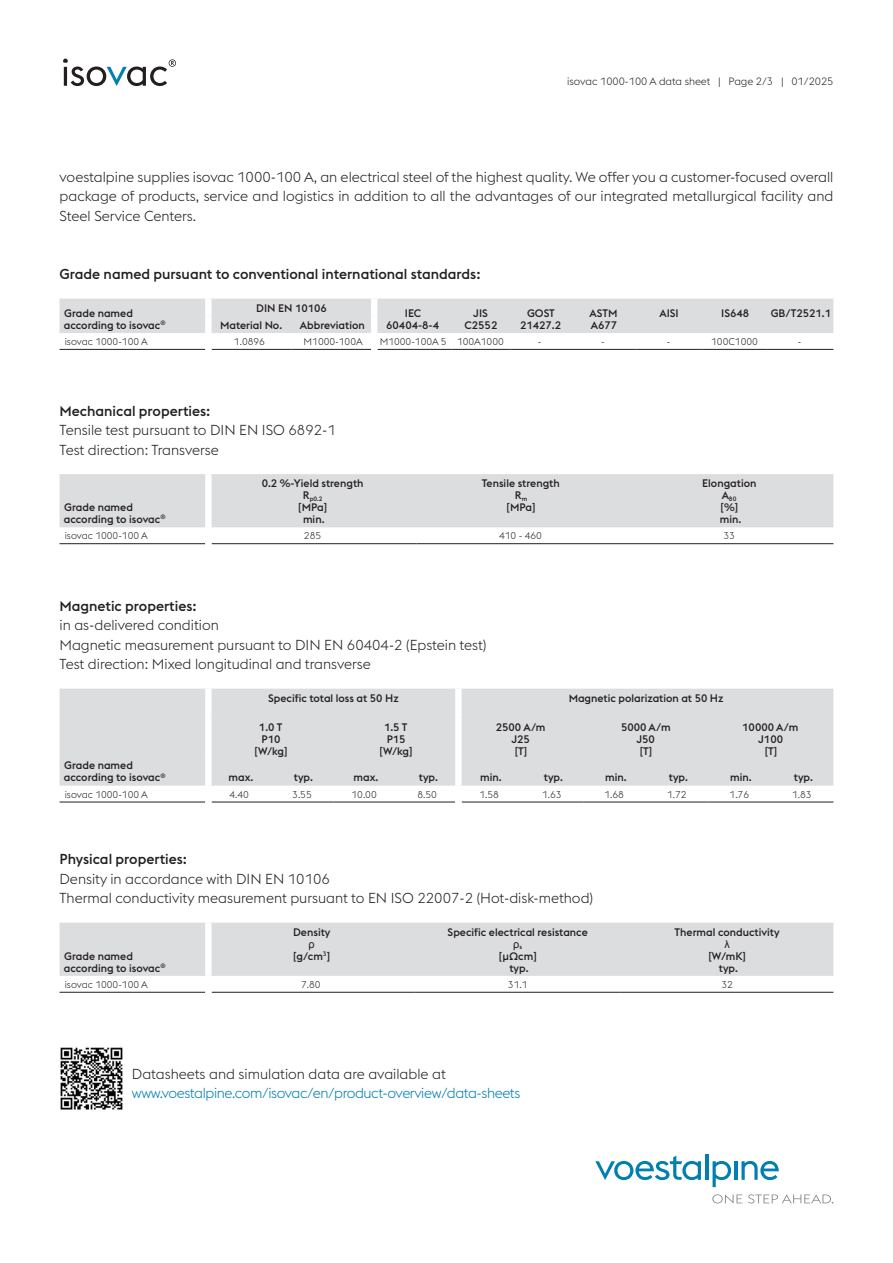
<style>
.page{position:relative;width:893px;height:1263px;background:#fff}
.page>*{position:absolute;margin:0;border:0;box-sizing:border-box;transform-origin:0 0}
.t1{font:300 14.25px/19.5px "voestalpine";color:#231f20}
.t2{font:500 14.25px "voestalpine";color:#231f20}
.t3{font:300 14.25px "voestalpine";letter-spacing:-.025em;color:#007fb1}
.t4{font:500 10.8px/12px "voestalpine";color:#231f20;text-align:center}
.t5{font:10.8px "Arial";color:#231f20}
.t6{font:300 10.5px "voestalpine";color:#231f20}
.t7{font:300 9.75px "voestalpine";color:#231f20}
.t8{font:500 6.3px "voestalpine";color:#231f20}
</style>
<div class="page">
<svg style="left:595px;top:1156px;width:106px;height:24px"></svg>
<hr style="left:705px;top:1154px;width:3px;height:26px;background:#007fb1">
<svg style="left:713px;top:1161px;width:18px;height:26px"></svg>
<hr style="left:734px;top:1161px;width:3px;height:19px;background:#007fb1">
<svg style="left:741px;top:1161px;width:38px;height:19px"></svg>
<svg style="left:712px;top:1194px;width:30px;height:9px"></svg>
<svg style="left:748px;top:1194px;width:85px;height:9px"></svg>
<svg style="left:63px;top:59px;width:113px;height:27px"></svg>
<div style="left:60px;top:299px;width:773px;height:34px;background:#dcdddf"></div>
<hr style="left:60px;top:349px;width:145px;height:1px;background:#231f20">
<hr style="left:212px;top:349px;width:79px;height:1px;background:#231f20">
<hr style="left:291px;top:349px;width:80px;height:1px;background:#231f20">
<hr style="left:377px;top:349px;width:75px;height:1px;background:#231f20">
<hr style="left:452px;top:349px;width:58px;height:1px;background:#231f20">
<hr style="left:510px;top:349px;width:61px;height:1px;background:#231f20">
<hr style="left:571px;top:349px;width:66px;height:1px;background:#231f20">
<hr style="left:637px;top:349px;width:65px;height:1px;background:#231f20">
<hr style="left:702px;top:349px;width:66px;height:1px;background:#231f20">
<hr style="left:768px;top:349px;width:65px;height:1px;background:#231f20">
<div style="left:205px;top:299px;width:7px;height:17px;background:#fff"></div>
<div style="left:205px;top:316px;width:7px;height:17px;background:#fff"></div>
<div style="left:371px;top:299px;width:6px;height:17px;background:#fff"></div>
<div style="left:371px;top:316px;width:6px;height:17px;background:#fff"></div>
<img style="left:60px;top:1047px;width:63px;height:63px">
<div style="left:60px;top:689px;width:773px;height:97px;background:#dcdddf"></div>
<hr style="left:60px;top:802px;width:145px;height:1px;background:#231f20">
<hr style="left:212px;top:802px;width:59px;height:1px;background:#231f20">
<hr style="left:271px;top:802px;width:62px;height:1px;background:#231f20">
<hr style="left:333px;top:802px;width:63px;height:1px;background:#231f20">
<hr style="left:396px;top:802px;width:59px;height:1px;background:#231f20">
<hr style="left:462px;top:802px;width:59px;height:1px;background:#231f20">
<hr style="left:521px;top:802px;width:62px;height:1px;background:#231f20">
<hr style="left:583px;top:802px;width:63px;height:1px;background:#231f20">
<hr style="left:646px;top:802px;width:62px;height:1px;background:#231f20">
<hr style="left:708px;top:802px;width:63px;height:1px;background:#231f20">
<hr style="left:771px;top:802px;width:62px;height:1px;background:#231f20">
<div style="left:205px;top:689px;width:7px;height:29px;background:#fff"></div>
<div style="left:205px;top:718px;width:7px;height:41px;background:#fff"></div>
<div style="left:205px;top:759px;width:7px;height:27px;background:#fff"></div>
<div style="left:455px;top:689px;width:7px;height:29px;background:#fff"></div>
<div style="left:455px;top:718px;width:7px;height:41px;background:#fff"></div>
<div style="left:455px;top:759px;width:7px;height:27px;background:#fff"></div>
<div style="left:60px;top:474px;width:773px;height:53px;background:#dcdddf"></div>
<hr style="left:60px;top:543px;width:145px;height:1px;background:#231f20">
<hr style="left:212px;top:543px;width:205px;height:1px;background:#231f20">
<hr style="left:417px;top:543px;width:208px;height:1px;background:#231f20">
<hr style="left:625px;top:543px;width:208px;height:1px;background:#231f20">
<div style="left:205px;top:474px;width:7px;height:53px;background:#fff"></div>
<div style="left:60px;top:923px;width:773px;height:53px;background:#dcdddf"></div>
<hr style="left:60px;top:992px;width:145px;height:1px;background:#231f20">
<hr style="left:212px;top:992px;width:203px;height:1px;background:#231f20">
<hr style="left:415px;top:992px;width:206px;height:1px;background:#231f20">
<hr style="left:621px;top:992px;width:212px;height:1px;background:#231f20">
<div style="left:205px;top:923px;width:7px;height:53px;background:#fff"></div>
<p class="t6" style="left:567px;top:75px;width:268px">isovac 1000-100 A data sheet | Page 2/3 | 01/2025</p>
<p class="t1" style="left:60px;top:167px;width:775px;text-align:justify">voestalpine supplies isovac 1000-100 A, an electrical steel of the highest quality. We offer you a customer-focused overall package of products, service and logistics in addition to all the advantages of our integrated metallurgical facility and Steel Service Centers.</p>
<p class="t2" style="left:60px;top:265px;width:423px">Grade named pursuant to conventional international standards:</p>
<p class="t4" style="left:64px;top:307px;width:103px;text-align:left">Grade named according to isovac<sup>®</sup></p>
<p class="t4" style="left:256px;top:302px;width:72px">DIN EN 10106</p>
<p class="t4" style="left:220px;top:319px;width:64px">Material No.</p>
<p class="t4" style="left:300px;top:319px;width:66px">Abbreviation</p>
<p class="t4" style="left:386px;top:307px;width:54px">IEC<br>60404-8-4</p>
<p class="t4" style="left:465px;top:307px;width:34px">JIS<br>C2552</p>
<p class="t4" style="left:520px;top:307px;width:43px">GOST<br>21427.2</p>
<p class="t4" style="left:590px;top:307px;width:29px;text-align:left">ASTM<br>A677</p>
<p class="t4" style="left:659px;top:307px;width:21px">AISI</p>
<p class="t4" style="left:721px;top:307px;width:29px">IS648</p>
<p class="t4" style="left:771px;top:307px;width:62px">GB/T2521.1</p>
<p class="t7" style="left:65px;top:336px;width:85px">isovac 1000-100 A</p>
<p class="t7" style="left:234px;top:336px;width:33px">1.0896</p>
<p class="t7" style="left:304px;top:336px;width:61px">M1000-100A</p>
<p class="t7" style="left:380px;top:336px;width:126px">M1000-100A 5 100A1000</p>
<p class="t7" style="left:538px;top:336px;width:5px">-</p>
<p class="t7" style="left:601px;top:336px;width:5px">-</p>
<p class="t7" style="left:667px;top:336px;width:5px">-</p>
<p class="t7" style="left:711px;top:336px;width:48px">100C1000</p>
<p class="t7" style="left:798px;top:336px;width:5px">-</p>
<p class="t2" style="left:60px;top:402px;width:152px">Mechanical properties:</p>
<p class="t1" style="left:60px;top:420px;width:278px">Tensile test pursuant to DIN EN ISO 6892-1<br>Test direction: Transverse</p>
<p class="t4" style="left:64px;top:501px;width:103px;text-align:left">Grade named according to isovac<sup>®</sup></p>
<p class="t4" style="left:262px;top:477px;width:103px">0.2 %-Yield strength</p>
<p class="t8" style="left:303px;top:495px;width:21px"><sup>R</sup>p0.2</p>
<p class="t4" style="left:298px;top:501px;width:30px">[MPa] min.</p>
<p class="t4" style="left:482px;top:477px;width:80px">Tensile strength<br>R<sub>m<br></sub>[MPa]</p>
<p class="t4" style="left:702px;top:477px;width:56px">Elongation</p>
<p class="t8" style="left:722px;top:495px;width:16px"><sup>A</sup>80</p>
<p class="t4" style="left:720px;top:501px;width:23px;text-align:left">[%] min.</p>
<p class="t7" style="left:65px;top:530px;width:85px">isovac 1000-100 A</p>
<p class="t7" style="left:304px;top:530px;width:19px">285</p>
<p class="t7" style="left:499px;top:530px;width:44px">410 - 460</p>
<p class="t7" style="left:723px;top:530px;width:13px">33</p>
<p class="t2" style="left:60px;top:597px;width:139px">Magnetic properties:</p>
<p class="t1" style="left:60px;top:615px;width:428px">in as-delivered condition<br>Magnetic measurement pursuant to DIN EN 60404-2 (Epstein test)<br>Test direction: Mixed longitudinal and transverse</p>
<p class="t4" style="left:268px;top:692px;width:132px">Specific total loss at 50 Hz</p>
<p class="t4" style="left:569px;top:692px;width:156px">Magnetic polarization at 50 Hz</p>
<p class="t4" style="left:64px;top:759px;width:103px;text-align:left">Grade named according to isovac<sup>®</sup></p>
<p class="t4" style="left:255px;top:721px;width:34px">1.0 T<br>P10 [W/kg]</p>
<p class="t4" style="left:380px;top:721px;width:34px">1.5 T<br>P15 [W/kg]</p>
<p class="t4" style="left:496px;top:721px;width:51px">2500 A/m<br>J25<br>[T]</p>
<p class="t4" style="left:621px;top:721px;width:51px">5000 A/m<br>J50<br>[T]</p>
<p class="t4" style="left:742px;top:721px;width:58px">10000 A/m<br>J100<br>[T]</p>
<p class="t4" style="left:229px;top:771px;width:26px">max.</p>
<p class="t4" style="left:294px;top:771px;width:21px">typ.</p>
<p class="t4" style="left:354px;top:771px;width:26px">max.</p>
<p class="t4" style="left:419px;top:771px;width:21px">typ.</p>
<p class="t4" style="left:480px;top:771px;width:23px">min.</p>
<p class="t4" style="left:544px;top:771px;width:21px">typ.</p>
<p class="t4" style="left:605px;top:771px;width:23px">min.</p>
<p class="t4" style="left:669px;top:771px;width:21px">typ.</p>
<p class="t4" style="left:730px;top:771px;width:23px">min.</p>
<p class="t4" style="left:794px;top:771px;width:21px">typ.</p>
<p class="t7" style="left:65px;top:789px;width:85px">isovac 1000-100 A</p>
<p class="t7" style="left:229px;top:789px;width:21px">4.40</p>
<p class="t7" style="left:292px;top:789px;width:21px">3.55</p>
<p class="t7" style="left:351px;top:789px;width:27px">10.00</p>
<p class="t7" style="left:417px;top:789px;width:21px">8.50</p>
<p class="t7" style="left:479px;top:789px;width:21px">1.58</p>
<p class="t7" style="left:542px;top:789px;width:21px">1.63</p>
<p class="t7" style="left:604px;top:789px;width:21px">1.68</p>
<p class="t7" style="left:667px;top:789px;width:21px">1.72</p>
<p class="t7" style="left:730px;top:789px;width:21px">1.76</p>
<p class="t7" style="left:792px;top:789px;width:21px">1.83</p>
<p class="t2" style="left:60px;top:850px;width:129px">Physical properties:</p>
<p class="t1" style="left:60px;top:869px;width:535px">Density in accordance with DIN EN 10106<br>Thermal conductivity measurement pursuant to EN ISO 22007-2 (Hot-disk-method)</p>
<p class="t4" style="left:64px;top:950px;width:103px;text-align:left">Grade named according to isovac<sup>®</sup></p>
<p class="t4" style="left:293px;top:926px;width:39px">Density</p>
<p class="t5" style="left:309px;top:937px;width:8px">ρ</p>
<p class="t4" style="left:293px;top:950px;width:38px">[g/cm<sup>3</sup>]</p>
<p class="t4" style="left:448px;top:926px;width:142px">Specific electrical resistance</p>
<p class="t5" style="left:513px;top:937px;width:10px">ρ<sub>s</sub></p>
<p class="t4" style="left:499px;top:950px;width:39px">[μΩcm] typ.</p>
<p class="t4" style="left:675px;top:926px;width:107px">Thermal conductivity</p>
<p class="t5" style="left:725px;top:937px;width:7px">λ</p>
<p class="t4" style="left:709px;top:950px;width:39px">[W/mK] typ.</p>
<p class="t7" style="left:65px;top:979px;width:85px">isovac 1000-100 A</p>
<p class="t7" style="left:301px;top:979px;width:21px">7.80</p>
<p class="t7" style="left:508px;top:979px;width:21px">31.1</p>
<p class="t7" style="left:721px;top:979px;width:13px">32</p>
<p class="t1" style="left:132px;top:1064px;width:315px">Datasheets and simulation data are available at</p>
<p class="t3" style="left:132px;top:1085px;width:390px">www.voestalpine.com/isovac/en/product-overview/data-sheets</p>
</div>
